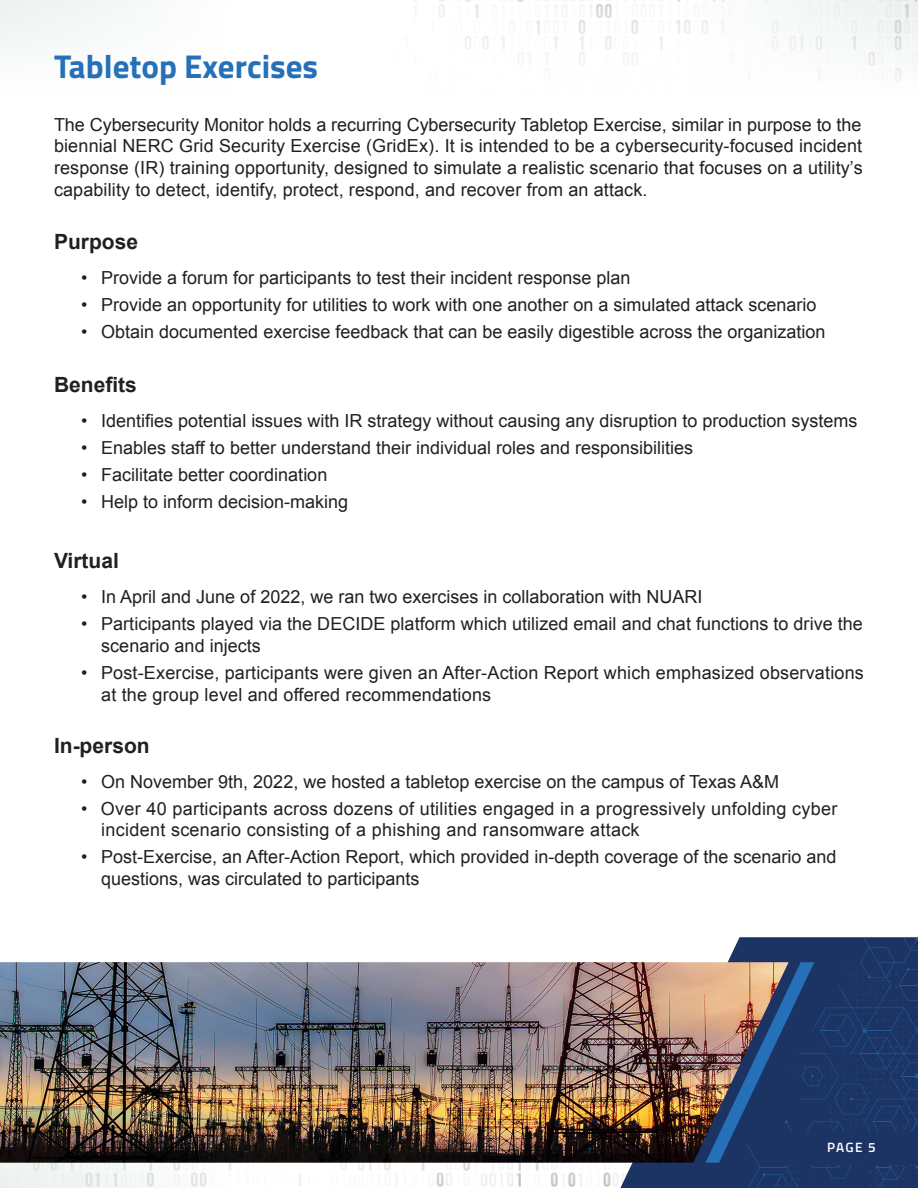
<style>
.page{position:relative;width:918px;height:1188px;background:#fff}
.page>*{position:absolute;margin:0;border:0;box-sizing:border-box;transform-origin:0 0}
.t1{font:700 33px "Cairo";color:#2570b8}
.Body_Title{font:700 21px "Arial";color:#231f20}
.t2{font:18px/21.6px "Arial";color:#231f20}
.t3{font:600 13.5px "Cairo";color:#fff}
</style>
<div class="page">
<img style="left:439px;top:0;width:479px;height:81px">
<img style="left:0;top:1163px;width:618px;height:25px">
<svg style="left:620px;top:1163px;width:86px;height:25px;background:#2b426e"></svg>
<img style="left:0;top:962px;width:706px;height:201px">
<svg style="left:706px;top:937px;width:212px;height:251px;background:#36486e"></svg>
<p class="t1" style="left:54px;top:39px;width:266px">Tabletop Exercises</p>
<p class="t2" style="left:54px;top:114px;width:810px;text-align:justify">The Cybersecurity Monitor holds a recurring Cybersecurity Tabletop Exercise, similar in purpose to the biennial NERC Grid Security Exercise (GridEx). It is intended to be a cybersecurity-focused incident response (IR) training opportunity, designed to simulate a realistic scenario that focuses on a utility’s capability to detect, identify, protect, respond, and recover from an attack.</p>
<p class="Body_Title" style="left:54px;top:228px;width:86px">Purpose</p>
<p class="t2" style="left:81px;top:267px;width:551px">• Provide a forum for participants to test their incident response plan</p>
<p class="t2" style="left:81px;top:294px;width:737px">• Provide an opportunity for utilities to work with one another on a simulated attack scenario</p>
<p class="t2" style="left:81px;top:321px;width:746px">• Obtain documented exercise feedback that can be easily digestible across the organization</p>
<p class="Body_Title" style="left:54px;top:371px;width:84px">Benefits</p>
<p class="t2" style="left:81px;top:410px;width:778px">• Identifies potential issues with IR strategy without causing any disruption to production systems</p>
<p class="t2" style="left:81px;top:437px;width:614px">• Enables staff to better understand their individual roles and responsibilities</p>
<p class="t2" style="left:81px;top:464px;width:248px">• Facilitate better coordination</p>
<p class="t2" style="left:81px;top:491px;width:269px">• Help to inform decision-making</p>
<p class="Body_Title" style="left:54px;top:547px;width:66px">Virtual</p>
<p class="t2" style="left:81px;top:586px;width:623px">• In April and June of 2022, we ran two exercises in collaboration with NUARI</p>
<p class="t2" style="left:101px;top:613px;width:763px;text-indent:-20px">• Participants played via the DECIDE platform which utilized email and chat functions to drive the scenario and injects</p>
<p class="t2" style="left:101px;top:662px;width:764px;text-indent:-20px">• Post-Exercise, participants were given an After-Action Report which emphasized observations at the group level and offered recommendations</p>
<p class="Body_Title" style="left:54px;top:732px;width:97px">In-person</p>
<p class="t2" style="left:81px;top:771px;width:700px">• On November 9th, 2022, we hosted a tabletop exercise on the campus of Texas A&amp;M</p>
<p class="t2" style="left:101px;top:798px;width:738px;text-indent:-20px">• Over 40 participants across dozens of utilities engaged in a progressively unfolding cyber incident scenario consisting of a phishing and ransomware attack</p>
<p class="t2" style="left:101px;top:847px;width:737px;text-indent:-20px">• Post-Exercise, an After-Action Report, which provided in-depth coverage of the scenario and questions, was circulated to participants</p>
<p class="t3" style="left:827px;top:1137px;width:50px">PAGE 5</p>
</div>
